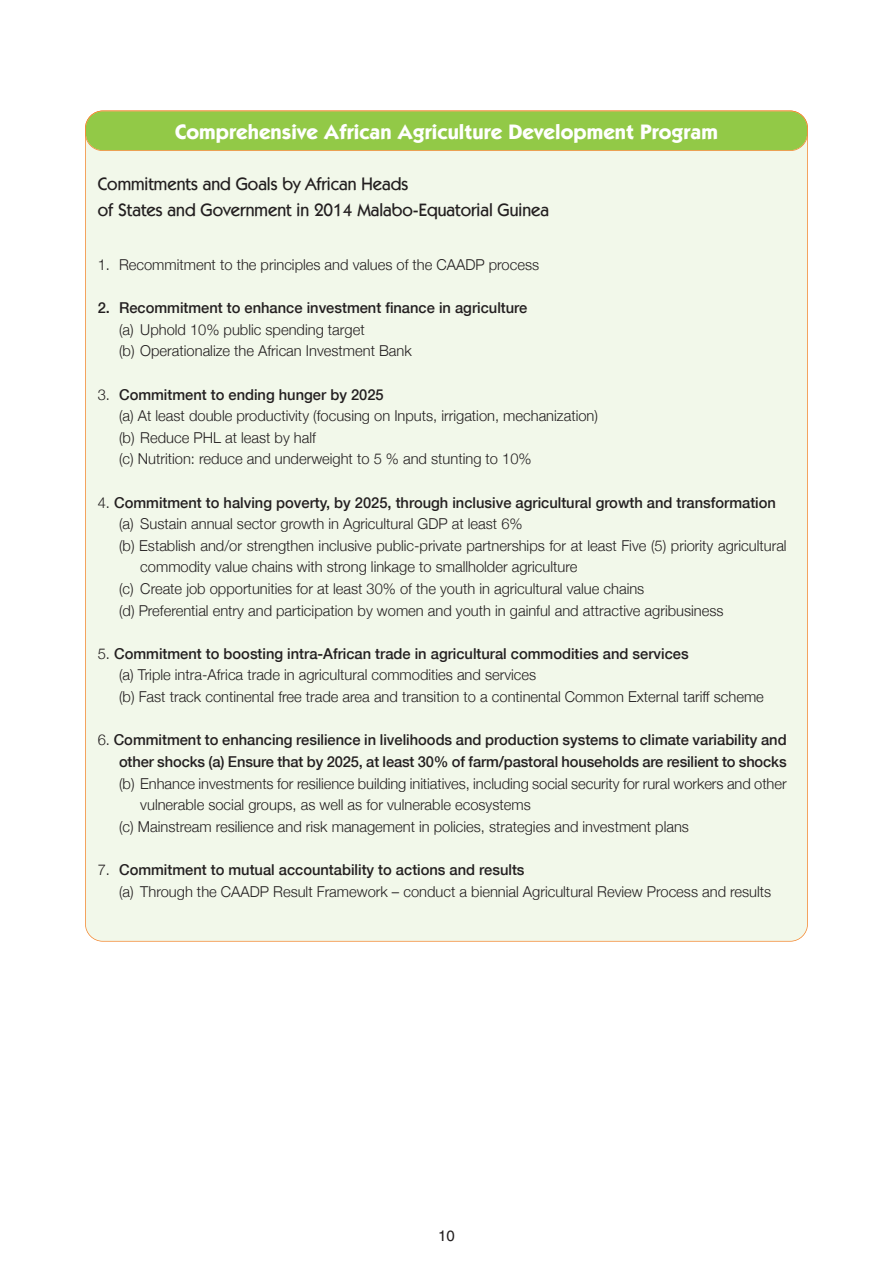
<style>
.page{position:relative;width:893px;height:1263px;background:#fff}
.page>*{position:absolute;margin:0;border:0;box-sizing:border-box;transform-origin:0 0}
.t1{font:700 21px "Kabel IT Cby BT";letter-spacing:.005em;color:#fff}
.t2{font:500 18px/26px "Kabel IT Cby BT";color:#231f20}
.t3{font:300 15px/21.6px "Helvetica Neue";color:#231f20}
.t4{font:500 15px/21.6px "Helvetica Neue";color:#231f20;text-align:right}
.t5{font:15px "Helvetica";color:#231f20}
.s1{font-weight:500}
.s2{font-weight:300}
</style>
<div class="page">
<div style="left:86px;top:111px;width:721px;height:830px;background:#f2f8ea"></div>
<div style="left:86px;top:111px;width:721px;height:39px;background:#92c947;border-radius:17px"></div>
<div style="left:85px;top:111px;width:723px;height:40px;border:2px solid #f2882f;border-radius:18px"></div>
<h1 class="t1" style="left:175px;top:119px;width:544px">Comprehensive African Agriculture Development Program</h1>
<p class="t2" style="left:98px;top:171px;width:453px">Commitments and Goals by African Heads<br>of States and Government in 2014 Malabo-Equatorial Guinea</p>
<p class="t3" style="left:98px;top:254px;width:443px">1. Recommitment to the principles and values of the CAADP process</p>
<p class="t4" style="left:98px;top:297px;width:431px">2. Recommitment to enhance investment finance in agriculture</p>
<p class="t3" style="left:119px;top:318px;width:294px">(a) Uphold 10% public spending target<br>(b) Operationalize the African Investment Bank</p>
<p class="t3" style="left:119px;top:383px;width:480px;text-indent:-21px">3. <span class="s1">Commitment to ending hunger by 2025<br></span>(a) At least double productivity (focusing on Inputs, irrigation, mechanization) (b) Reduce PHL at least by half<br>(c) Nutrition: reduce and underweight to 5 % and stunting to 10%</p>
<p class="t4" style="left:98px;top:491px;width:680px"><span class="s2">4.</span> Commitment to halving poverty, by 2025, through inclusive agricultural growth and transformation</p>
<p class="t3" style="left:119px;top:513px;width:405px">(a) Sustain annual sector growth in Agricultural GDP at least 6%</p>
<p class="t3" style="left:119px;top:534px;width:669px">(b) Establish and/or strengthen inclusive public-private partnerships for at least Five (5) priority agricultural</p>
<p class="t3" style="left:140px;top:556px;width:439px">commodity value chains with strong linkage to smallholder agriculture</p>
<p class="t3" style="left:119px;top:578px;width:527px">(c) Create job opportunities for at least 30% of the youth in agricultural value chains</p>
<p class="t3" style="left:119px;top:599px;width:606px">(d) Preferential entry and participation by women and youth in gainful and attractive agribusiness</p>
<p class="t3" style="left:119px;top:642px;width:646px;text-indent:-21px">5. <span class="s1">Commitment to boosting intra-African trade in agricultural commodities and services<br></span>(a) Triple intra-Africa trade in agricultural commodities and services<br>(b) Fast track continental free trade area and transition to a continental Common External tariff scheme</p>
<p class="t4" style="left:98px;top:729px;width:690px"><span class="s2">6.</span> Commitment to enhancing resilience in livelihoods and production systems to climate variability and other shocks (a) Ensure that by 2025, at least 30% of farm/pastoral households are resilient to shocks</p>
<p class="t3" style="left:119px;top:772px;width:669px">(b) Enhance investments for resilience building initiatives, including social security for rural workers and other</p>
<p class="t3" style="left:140px;top:794px;width:392px">vulnerable social groups, as well as for vulnerable ecosystems</p>
<p class="t3" style="left:119px;top:815px;width:571px">(c) Mainstream resilience and risk management in policies, strategies and investment plans</p>
<p class="t3" style="left:119px;top:858px;width:654px;text-indent:-21px">7. <span class="s1">Commitment to mutual accountability to actions and results<br></span>(a) Through the CAADP Result Framework – conduct a biennial Agricultural Review Process and results</p>
<p class="t5" style="left:438px;top:1230px;width:18px">10</p>
</div>
